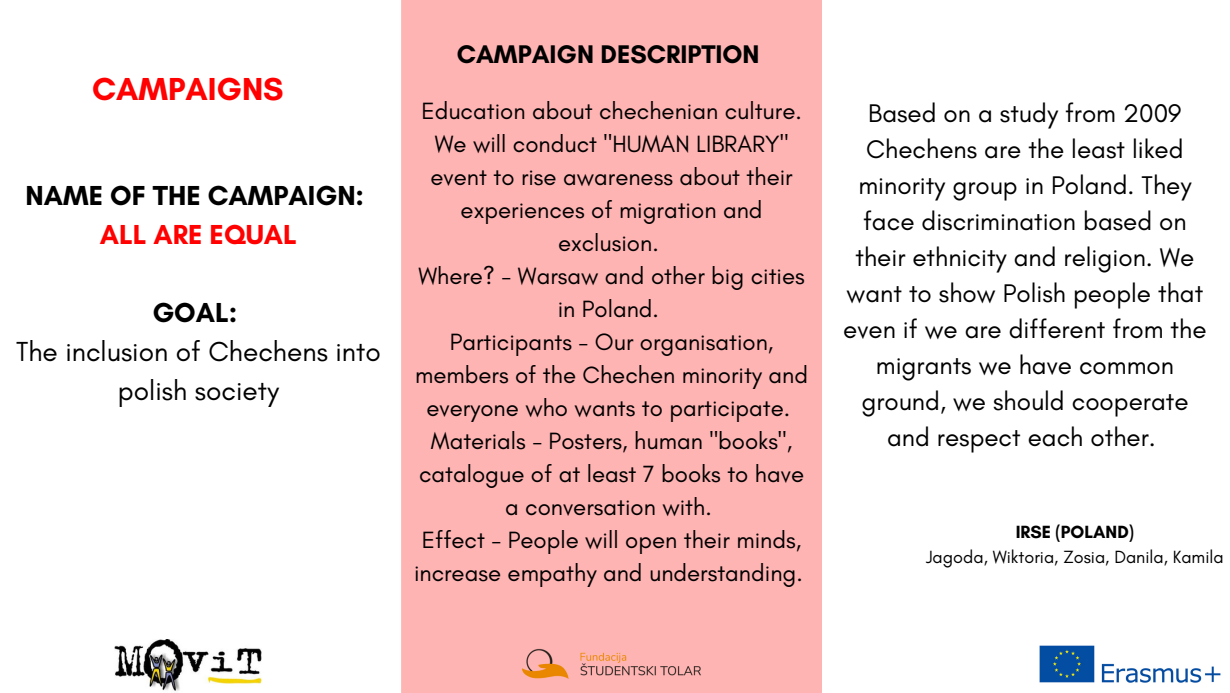
<style>
.page{position:relative;width:1230px;height:693px;background:#fff}
.page>*{position:absolute;margin:0;border:0;box-sizing:border-box;transform-origin:0 0}
.t1{font:700 32.4px "Glacial Indifference";color:#ff0101}
.t2{font:28px/39px "Glacial Indifference";color:#000;text-align:center}
.t3{font:700 28px "Glacial Indifference";color:#000}
.t4{font:700 28px "Glacial Indifference";color:#ff0101}
.t5{font:26px/36px "Glacial Indifference";color:#000;text-align:center}
.t6{font:700 26px "Glacial Indifference";color:#000}
.t7{font:24px/33px "Glacial Indifference";color:#000;text-align:center}
.t8{font:18px "Glacial Indifference";color:#000}
.t9{font:700 18px "Glacial Indifference";color:#000}
</style>
<div class="page">
<img style="left:1039px;top:645px;width:182px;height:38px">
<div style="left:401px;top:0;width:421px;height:693px;background:#ffb4b4"></div>
<img style="left:510px;top:638px;width:203px;height:53px">
<img style="left:115px;top:639px;width:146px;height:52px">
<h1 class="t1" style="left:92px;top:69px;width:193px">CAMPAIGNS</h1>
<p class="t3" style="left:26px;top:178px;width:340px">NAME OF THE CAMPAIGN:</p>
<p class="t4" style="left:100px;top:217px;width:199px">ALL ARE EQUAL</p>
<p class="t3" style="left:152px;top:295px;width:87px">GOAL:</p>
<p class="t2" style="left:16px;top:331px;width:366px">The inclusion of Chechens into polish society</p>
<p class="t6" style="left:457px;top:38px;width:304px">CAMPAIGN DESCRIPTION</p>
<p class="t7" style="left:414px;top:95px;width:396px">Education about chechenian culture.<br>We will conduct "HUMAN LIBRARY" event to rise awareness about their experiences of migration and exclusion.<br>Where? - Warsaw and other big cities in Poland.<br>Participants - Our organisation, members of the Chechen minority and everyone who wants to participate.<br>Materials - Posters, human "books", catalogue of at least 7 books to have a conversation with.<br>Effect - People will open their minds, increase empathy and understanding.</p>
<p class="t5" style="left:843px;top:94px;width:365px">Based on a study from 2009<br>Chechens are the least liked minority group in Poland. They face discrimination based on their ethnicity and religion. We want to show Polish people that even if we are different from the migrants we have common ground, we should cooperate and respect each other.</p>
<p class="t9" style="left:1016px;top:521px;width:120px">IRSE (POLAND)</p>
<p class="t8" style="left:926px;top:546px;width:299px">Jagoda, Wiktoria, Zosia, Danila, Kamila</p>
</div>
